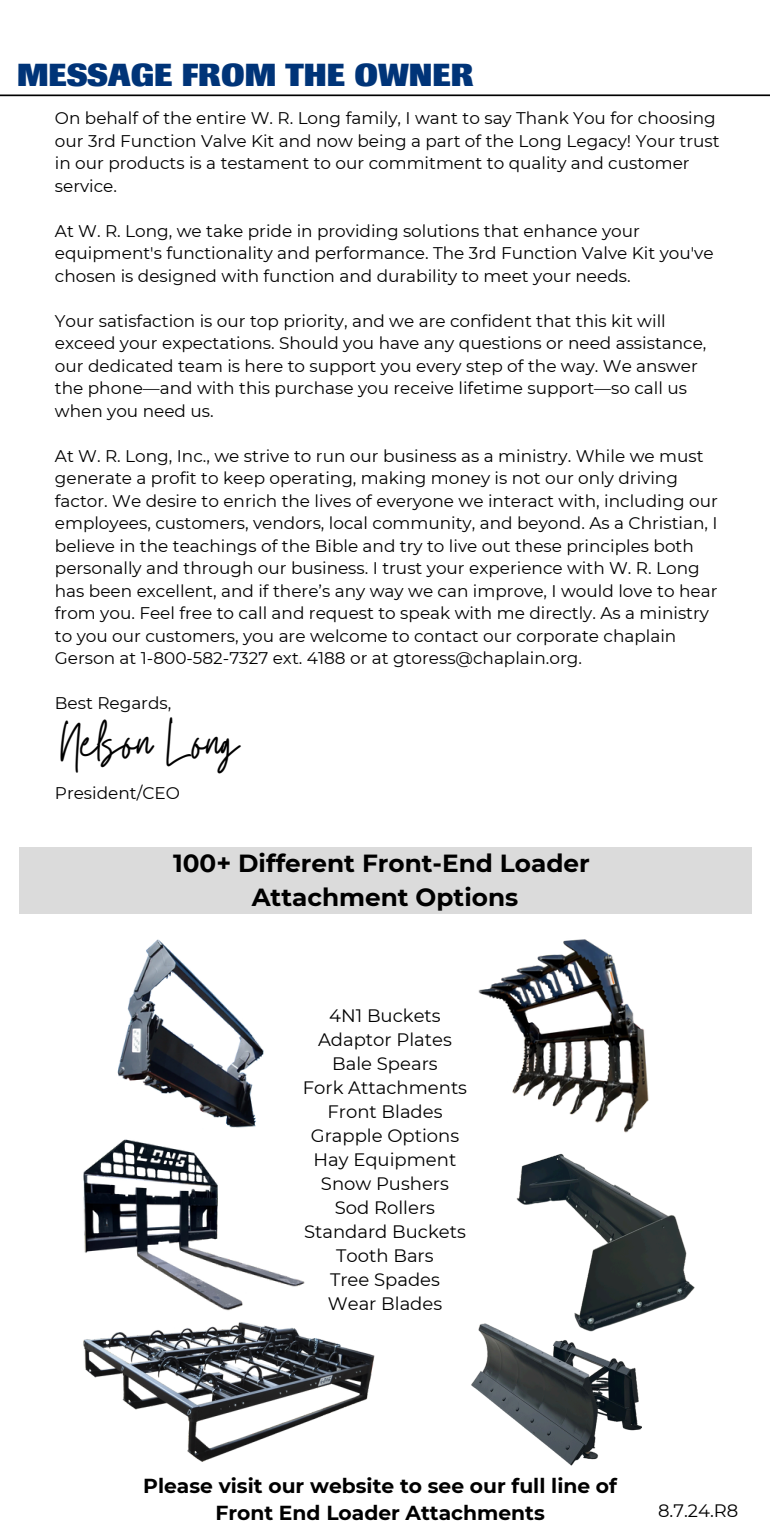
<style>
.page{position:relative;width:770px;height:1539px;background:#fff}
.page>*{position:absolute;margin:0;border:0;box-sizing:border-box;transform-origin:0 0}
.t1{font:46.12px "Twister";color:#000}
.t2{font:800 31.5px "Imago";color:#003478}
.t3{font:700 24.75px/33.8px "Montserrat";color:#000;text-align:center}
.t4{font:700 20.25px/27px "Montserrat";color:#000;text-align:center}
.t5{font:18px "Montserrat";color:#000}
.t6{font:16.88px/22.5px "Montserrat";color:#000}
</style>
<div class="page">
<img style="left:478px;top:939px;width:171px;height:194px">
<img style="left:83px;top:1139px;width:222px;height:170px">
<img style="left:117px;top:939px;width:147px;height:189px">
<div style="left:19px;top:847px;width:732px;height:67px;background:#dbdbdb"></div>
<img style="left:516px;top:1153px;width:179px;height:163px">
<img style="left:471px;top:1316px;width:171px;height:150px">
<img style="left:83px;top:1309px;width:292px;height:153px">
<hr style="left:0;top:94px;width:769px;height:2px;background:#000">
<h2 class="t2" style="left:17px;top:56px;width:458px">MESSAGE FROM THE OWNER</h2>
<p class="t6" style="left:55px;top:107px;width:666px">On behalf of the entire W. R. Long family, I want to say Thank You for choosing our 3rd Function Valve Kit and now being a part of the Long Legacy! Your trust in our products is a testament to our commitment to quality and customer service.</p>
<p class="t6" style="left:55px;top:220px;width:660px">At W. R. Long, we take pride in providing solutions that enhance your equipment's functionality and performance. The 3rd Function Valve Kit you've chosen is designed with function and durability to meet your needs.</p>
<p class="t6" style="left:55px;top:310px;width:653px">Your satisfaction is our top priority, and we are confident that this kit will exceed your expectations. Should you have any questions or need assistance, our dedicated team is here to support you every step of the way. We answer the phone—and with this purchase you receive lifetime support—so call us when you need us.</p>
<p class="t6" style="left:55px;top:445px;width:664px">At W. R. Long, Inc., we strive to run our business as a ministry. While we must generate a profit to keep operating, making money is not our only driving factor. We desire to enrich the lives of everyone we interact with, including our employees, customers, vendors, local community, and beyond. As a Christian, I believe in the teachings of the Bible and try to live out these principles both personally and through our business. I trust your experience with W. R. Long has been excellent, and if there’s any way we can improve, I would love to hear from you. Feel free to call and request to speak with me directly. As a ministry to you our customers, you are welcome to contact our corporate chaplain Gerson at 1-800-582-7327 ext. 4188 or at gtoress@chaplain.org.</p>
<p class="t6" style="left:55px;top:692px;width:118px">Best Regards,</p>
<p class="t1" style="left:59px;top:710px;width:183px">Nelson Long</p>
<p class="t6" style="left:55px;top:782px;width:127px">President/CEO</p>
<p class="t3" style="left:173px;top:846px;width:418px">100+ Different Front-End Loader<br>Attachment Options</p>
<p class="t5" style="left:329px;top:1005px;width:113px">4N1 Buckets</p>
<p class="t5" style="left:318px;top:1029px;width:135px">Adaptor Plates</p>
<h1 class="t5" style="left:332px;top:1053px;width:107px">Bale Spears</h1>
<h3 class="t5" style="left:303px;top:1077px;width:166px">Fork Attachments</h3>
<p class="t5" style="left:327px;top:1101px;width:117px">Front Blades</p>
<p class="t5" style="left:311px;top:1125px;width:150px">Grapple Options</p>
<p class="t5" style="left:313px;top:1149px;width:144px">Hay Equipment</p>
<p class="t5" style="left:321px;top:1173px;width:129px">Snow Pushers</p>
<p class="t5" style="left:335px;top:1197px;width:102px">Sod Rollers</p>
<p class="t5" style="left:304px;top:1221px;width:163px">Standard Buckets</p>
<p class="t5" style="left:336px;top:1245px;width:99px">Tooth Bars</p>
<p class="t5" style="left:330px;top:1269px;width:111px">Tree Spades</p>
<p class="t5" style="left:328px;top:1293px;width:116px">Wear Blades</p>
<p class="t4" style="left:143px;top:1473px;width:475px">Please visit our website to see our full line of<br>Front End Loader Attachments</p>
<h5 class="t5" style="left:658px;top:1499px;width:82px">8.7.24.R8</h5>
</div>
